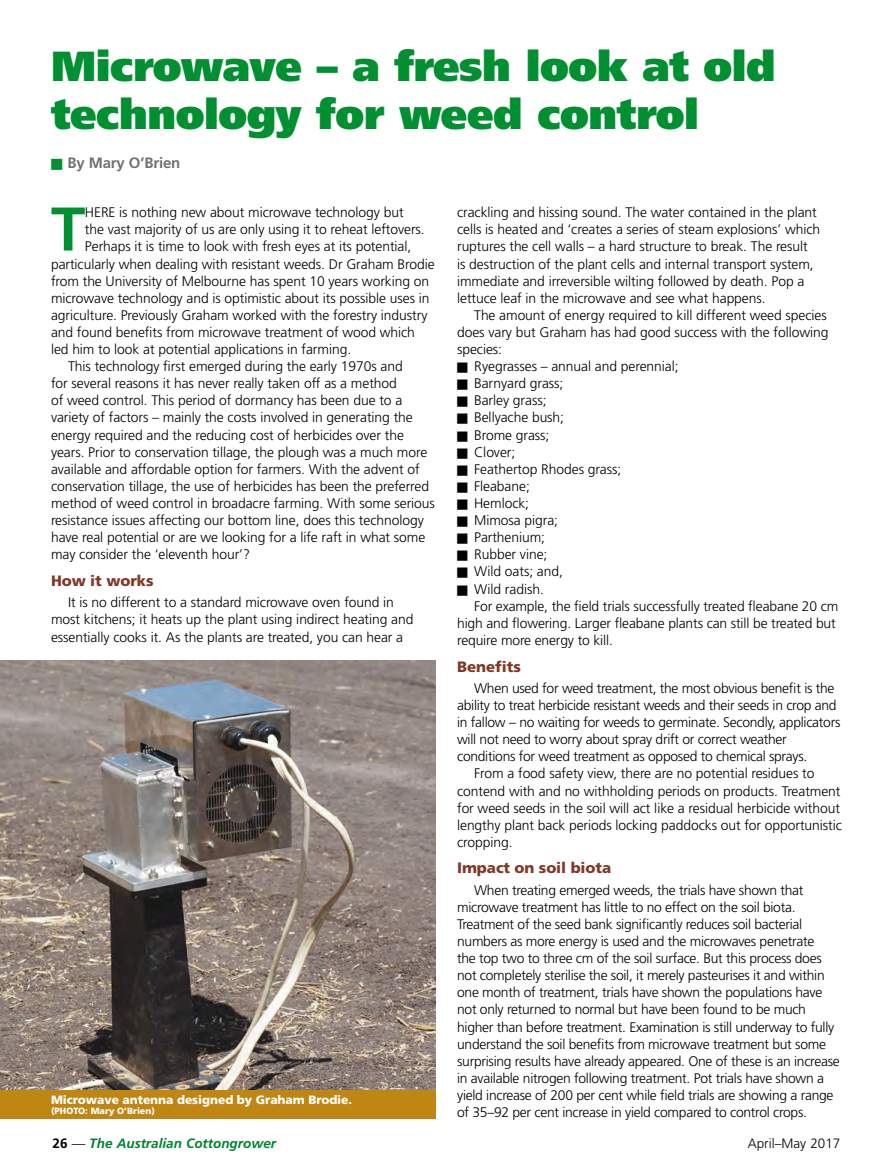
<style>
.page{position:relative;width:893px;height:1170px;background:#fff}
.page>*{position:absolute;margin:0;border:0;box-sizing:border-box;transform-origin:0 0}
.t1{font:700 61.65px "Frutiger";color:#009032}
.t2{font:900 42px/48px "Frutiger";letter-spacing:-.01em;color:#009032}
.t3{font:900 15px "Frutiger";letter-spacing:-.005em;color:#803926}
.t4{font:700 15px "Frutiger";letter-spacing:-.01em;color:#707172}
.t5{font:300 13.8px/17.1px "Frutiger";letter-spacing:-.005em;color:#000}
.t6{font:italic 700 13.5px "Frutiger";color:#008231}
.t7{font:300 13.5px "Frutiger";color:#000}
.t8{font:900 12px "Frutiger";letter-spacing:-.005em;color:#fff}
.t9{font:900 9px "Frutiger";letter-spacing:-.005em;color:#fff}
.s1{font-style:normal;color:#000}
.s2{font-weight:300;font-style:normal;color:#000}
</style>
<div class="page">
<img style="left:0;top:660px;width:436px;height:429px">
<div style="left:0;top:1089px;width:436px;height:29px;background:#bf8614"></div>
<h2 class="t2" style="left:51px;top:42px;width:726px">Microwave – a fresh look at old technology for weed control</h2>
<p class="t4" style="left:68px;top:154px;width:114px">By Mary O’Brien</p>
<h1 class="t1" style="left:51px;top:193px;width:36px">T</h1>
<p class="t5" style="left:85px;top:204px;width:320px">HERE is nothing new about microwave technology but</p>
<p class="t5" style="left:85px;top:221px;width:341px">the vast majority of us are only using it to reheat leftovers.</p>
<p class="t5" style="left:85px;top:238px;width:328px">Perhaps it is time to look with fresh eyes at its potential,</p>
<p class="t5" style="left:51px;top:255px;width:385px">particularly when dealing with resistant weeds. Dr Graham Brodie</p>
<p class="t5" style="left:51px;top:272px;width:380px">from the University of Melbourne has spent 10 years working on</p>
<p class="t5" style="left:51px;top:289px;width:380px">microwave technology and is optimistic about its possible uses in</p>
<p class="t5" style="left:51px;top:306px;width:378px">agriculture. Previously Graham worked with the forestry industry</p>
<p class="t5" style="left:51px;top:323px;width:365px">and found benefits from microwave treatment of wood which</p>
<p class="t5" style="left:51px;top:341px;width:302px">led him to look at potential applications in farming.</p>
<p class="t5" style="left:68px;top:358px;width:336px">This technology first emerged during the early 1970s and</p>
<p class="t5" style="left:51px;top:375px;width:347px">for several reasons it has never really taken off as a method</p>
<p class="t5" style="left:51px;top:392px;width:353px">of weed control. This period of dormancy has been due to a</p>
<p class="t5" style="left:51px;top:409px;width:363px">variety of factors – mainly the costs involved in generating the</p>
<p class="t5" style="left:51px;top:426px;width:354px">energy required and the reducing cost of herbicides over the</p>
<p class="t5" style="left:51px;top:443px;width:378px">years. Prior to conservation tillage, the plough was a much more</p>
<p class="t5" style="left:51px;top:460px;width:370px">available and affordable option for farmers. With the advent of</p>
<p class="t5" style="left:51px;top:477px;width:380px">conservation tillage, the use of herbicides has been the preferred</p>
<p class="t5" style="left:51px;top:494px;width:385px">method of weed control in broadacre farming. With some serious</p>
<p class="t5" style="left:51px;top:511px;width:374px">resistance issues affecting our bottom line, does this technology</p>
<p class="t5" style="left:51px;top:529px;width:376px">have real potential or are we looking for a life raft in what some</p>
<p class="t5" style="left:51px;top:546px;width:200px">may consider the ‘eleventh hour’?</p>
<p class="t3" style="left:51px;top:571px;width:104px">How it works</p>
<p class="t5" style="left:51px;top:594px;width:364px;text-indent:17px">It is no different to a standard microwave oven found in most kitchens; it heats up the plant using indirect heating and essentially cooks it. As the plants are treated, you can hear a</p>
<p class="t8" style="left:51px;top:1091px;width:303px">Microwave antenna designed by Graham Brodie.</p>
<p class="t9" style="left:51px;top:1105px;width:105px">(PHOTO: Mary O’Brien)</p>
<p class="t5" style="left:457px;top:204px;width:365px">crackling and hissing sound. The water contained in the plant cells is heated and ‘creates a series of steam explosions’ which ruptures the cell walls – a hard structure to break. The result<br>is destruction of the plant cells and internal transport system, immediate and irreversible wilting followed by death. Pop a lettuce leaf in the microwave and see what happens.</p>
<p class="t5" style="left:474px;top:306px;width:354px">The amount of energy required to kill different weed species</p>
<p class="t5" style="left:457px;top:323px;width:373px">does vary but Graham has had good success with the following</p>
<p class="t5" style="left:457px;top:340px;width:46px">species:</p>
<p class="t5" style="left:474px;top:358px;width:206px">Ryegrasses – annual and perennial;</p>
<p class="t5" style="left:474px;top:375px;width:91px">Barnyard grass;</p>
<p class="t5" style="left:474px;top:392px;width:74px">Barley grass;</p>
<p class="t5" style="left:474px;top:409px;width:92px">Bellyache bush;</p>
<p class="t5" style="left:474px;top:426px;width:77px">Brome grass;</p>
<p class="t5" style="left:474px;top:443px;width:43px">Clover;</p>
<p class="t5" style="left:474px;top:460px;width:149px">Feathertop Rhodes grass;</p>
<p class="t5" style="left:474px;top:477px;width:57px">Fleabane;</p>
<p class="t5" style="left:474px;top:494px;width:57px">Hemlock;</p>
<p class="t5" style="left:474px;top:511px;width:85px">Mimosa pigra;</p>
<p class="t5" style="left:474px;top:529px;width:72px">Parthenium;</p>
<p class="t5" style="left:474px;top:546px;width:75px">Rubber vine;</p>
<p class="t5" style="left:474px;top:563px;width:90px">Wild oats; and,</p>
<p class="t5" style="left:474px;top:580px;width:71px">Wild radish.</p>
<p class="t5" style="left:474px;top:597px;width:366px">For example, the field trials successfully treated fleabane 20 cm</p>
<p class="t5" style="left:457px;top:614px;width:380px">high and flowering. Larger fleabane plants can still be treated but</p>
<p class="t5" style="left:457px;top:631px;width:157px">require more energy to kill.</p>
<p class="t3" style="left:457px;top:657px;width:65px">Benefits</p>
<p class="t5" style="left:474px;top:679px;width:362px">When used for weed treatment, the most obvious benefit is the</p>
<p class="t5" style="left:457px;top:696px;width:381px">ability to treat herbicide resistant weeds and their seeds in crop and</p>
<p class="t5" style="left:457px;top:713px;width:385px">in fallow – no waiting for weeds to germinate. Secondly, applicators</p>
<p class="t5" style="left:457px;top:730px;width:331px">will not need to worry about spray drift or correct weather</p>
<p class="t5" style="left:457px;top:747px;width:352px">conditions for weed treatment as opposed to chemical sprays.</p>
<p class="t5" style="left:474px;top:765px;width:342px">From a food safety view, there are no potential residues to</p>
<p class="t5" style="left:457px;top:782px;width:385px">contend with and no withholding periods on products. Treatment</p>
<p class="t5" style="left:457px;top:799px;width:384px">for weed seeds in the soil will act like a residual herbicide without</p>
<p class="t5" style="left:457px;top:816px;width:386px">lengthy plant back periods locking paddocks out for opportunistic</p>
<p class="t5" style="left:457px;top:833px;width:57px">cropping.</p>
<p class="t3" style="left:457px;top:859px;width:156px">Impact on soil biota</p>
<p class="t5" style="left:457px;top:881px;width:384px;text-indent:17px">When treating emerged weeds, the trials have shown that microwave treatment has little to no effect on the soil biota.<br>Treatment of the seed bank significantly reduces soil bacterial numbers as more energy is used and the microwaves penetrate<br>the top two to three cm of the soil surface. But this process does not completely sterilise the soil, it merely pasteurises it and within one month of treatment, trials have shown the populations have not only returned to normal but have been found to be much higher than before treatment. Examination is still underway to fully understand the soil benefits from microwave treatment but some surprising results have already appeared. One of these is an increase in available nitrogen following treatment. Pot trials have shown a yield increase of 200 per cent while field trials are showing a range of 35–92 per cent increase in yield compared to control crops.</p>
<p class="t6" style="left:53px;top:1135px;width:225px"><span class="s1">26</span> <span class="s2">—</span> The Australian Cottongrower</p>
<p class="t7" style="left:748px;top:1135px;width:94px">April–May 2017</p>
</div>
